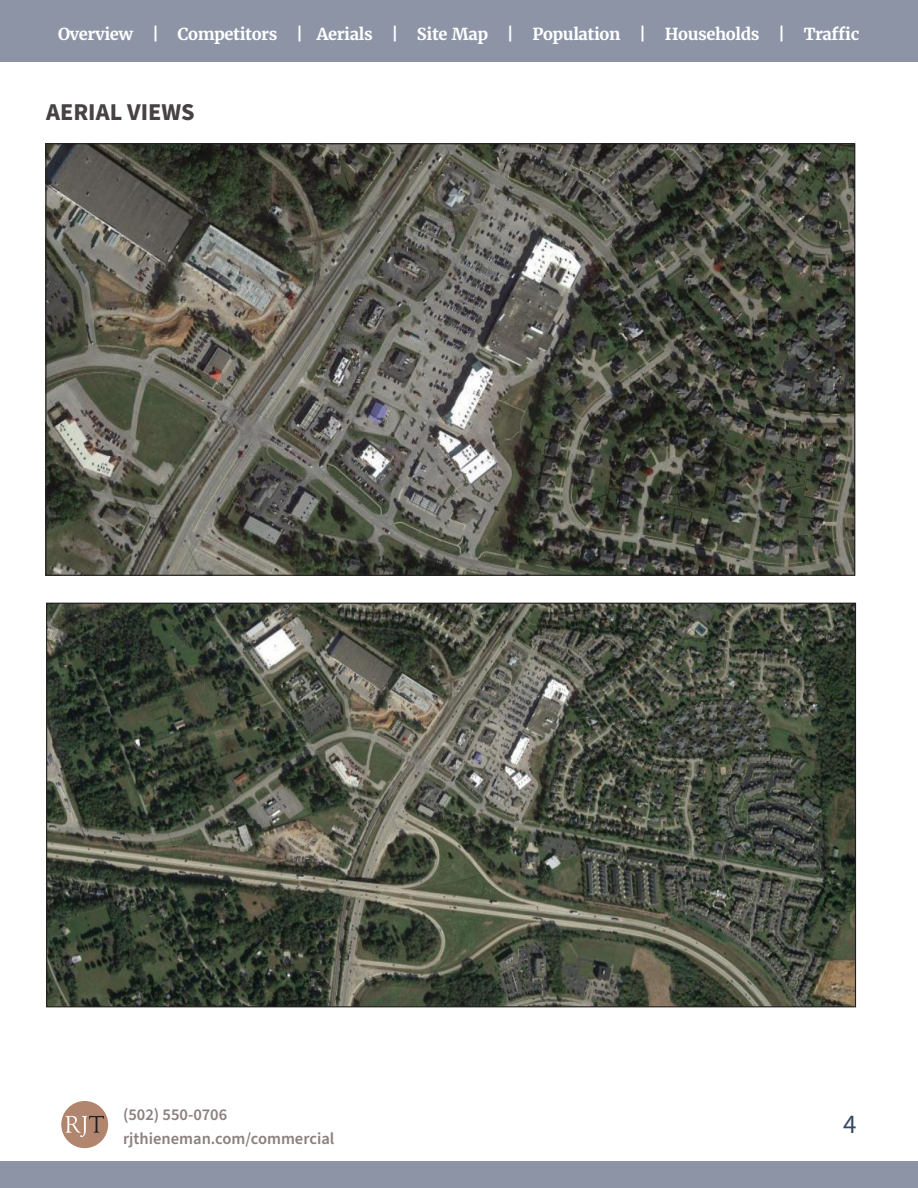
<style>
.page{position:relative;width:918px;height:1188px;background:#fff}
.page>*{position:absolute;margin:0;border:0;box-sizing:border-box;transform-origin:0 0}
.t1{font:27px "Source Sans Pro";color:#374966}
.t2{font:700 24.15px "Source Sans Pro";color:#474243}
.t3{font:700 16.5px "Merriweather";letter-spacing:-.025em;color:#fff}
.t4{font:600 16.5px "Source Sans Pro";color:#8c7f80}
</style>
<div class="page">
<div style="left:0;top:0;width:918px;height:62px;background:#8c94a6"></div>
<div style="left:0;top:1161px;width:918px;height:27px;background:#8c94a6"></div>
<img style="left:47px;top:145px;width:806px;height:429px">
<img style="left:48px;top:605px;width:806px;height:400px">
<div style="left:61px;top:1101px;width:47px;height:47px;background:#b1856e;border-radius:50%"></div>
<svg style="left:65px;top:1115px;width:39px;height:22px"></svg>
<p class="t3" style="left:58px;top:24px;width:803px">Overview | Competitors | Aerials | Site Map | Population | Households | Traffic</p>
<p class="t2" style="left:46px;top:95px;width:150px">AERIAL VIEWS</p>
<p class="t4" style="left:123px;top:1104px;width:106px">(502) 550-0706</p>
<p class="t4" style="left:123px;top:1128px;width:213px">rjthieneman.com/commercial</p>
<p class="t1" style="left:843px;top:1106px;width:15px">4</p>
</div>
